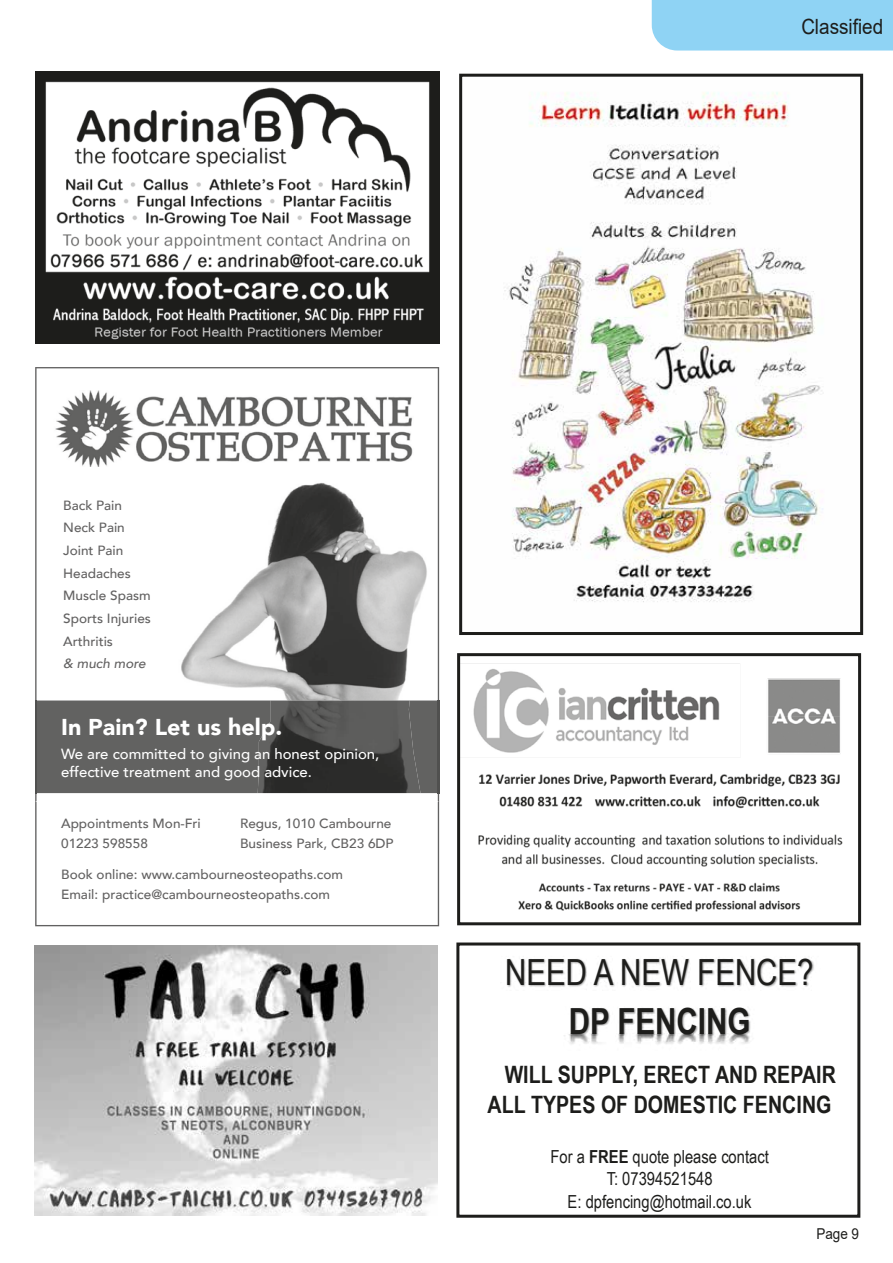
<style>
.page{position:relative;width:893px;height:1263px;background:#fff}
.page>*{position:absolute;margin:0;border:0;box-sizing:border-box;transform-origin:0 0}
.t1{font:36px "Arial Narrow";color:#1d1d1b}
.t2{font:700 36px "Arial Narrow";color:#1d1d1b}
.t3{font:700 24px/29.7px "Arial Narrow";color:#1d1d1b;text-align:right}
.t4{font:900 22.95px "Avenir";color:#fff}
.t5{font:21px "Arial";color:#1d1d1b;scale:.9 1}
.t6{font:18px/22.2px "Arial Narrow";color:#1d1d1b;text-align:center}
.t7{font:15px "Arial";color:#1d1d1b;scale:.9 1}
.t8{font:500 14.7px/18.6px "Avenir";color:#fff}
.t9{font:500 13.35px/22.6px "Avenir";color:#626161}
.t10{font:italic 500 13.35px "Avenir";color:#626161}
.s1{font-weight:700}
</style>
<div class="page">
<div style="left:652px;top:0;width:241px;height:51px;background:#8fd3f4"></div>
<img style="left:35px;top:72px;width:404px;height:272px">
<svg style="left:35px;top:367px;width:404px;height:435px"></svg>
<svg style="left:35px;top:802px;width:404px;height:124px"></svg>
<img style="left:176px;top:476px;width:259px;height:224px">
<div style="left:420px;top:700px;width:18px;height:93px;background:#626261"></div>
<hr style="left:438px;top:700px;width:1px;height:93px;background:#50504f">
<div style="left:37px;top:700px;width:221px;height:93px;background:#626261"></div>
<hr style="left:35px;top:700px;width:2px;height:93px;background:#50504f">
<img style="left:258px;top:700px;width:162px;height:93px">
<img style="left:52px;top:390px;width:367px;height:76px">
<img style="left:34px;top:946px;width:404px;height:270px">
<img style="left:504px;top:92px;width:319px;height:510px">
<div style="left:459px;top:74px;width:404px;height:561px;border:3px solid #1d1d1b"></div>
<img style="left:461px;top:663px;width:382px;height:249px">
<div style="left:457px;top:653px;width:404px;height:272px;border:3px solid #1d1d1b"></div>
<img style="left:507px;top:958px;width:307px;height:29px">
<img style="left:564px;top:1007px;width:166px;height:37px">
<img style="left:730px;top:1008px;width:21px;height:36px">
<div style="left:456px;top:942px;width:404px;height:276px;border:3px solid #1d1d1b"></div>
<h3 class="t5" style="left:801px;top:12px;width:93px">Classified</h3>
<p class="t9" style="left:63px;top:493px;width:89px">Back Pain<br>Neck Pain<br>Joint Pain<br>Headaches<br>Muscle Spasm<br>Sports Injuries<br>Arthritis</p>
<p class="t10" style="left:63px;top:656px;width:84px">&amp; much more</p>
<h3 class="t4" style="left:61px;top:708px;width:223px">In Pain? Let us help.</h3>
<p class="t8" style="left:61px;top:743px;width:320px">We are committed to giving an honest opinion, effective treatment and good advice.</p>
<p class="t9" style="left:61px;top:812px;width:141px;line-height:20px">Appointments Mon-Fri<br>01223 598558</p>
<p class="t9" style="left:240px;top:812px;width:155px;line-height:20px">Regus, 1010 Cambourne<br>Business Park, CB23 6DP</p>
<p class="t9" style="left:61px;top:864px;width:283px;line-height:20px">Book online: www.cambourneosteopaths.com<br>Email: practice@cambourneosteopaths.com</p>
<h1 class="t1" style="left:505px;top:946px;width:310px">NEED A NEW FENCE?</h1>
<h1 class="t2" style="left:569px;top:994px;width:183px">DP FENCING</h1>
<h2 class="t3" style="left:488px;top:1059px;width:350px">WILL SUPPLY, ERECT AND REPAIR<br>ALL TYPES OF DOMESTIC FENCING</h2>
<h3 class="t6" style="left:550px;top:1145px;width:220px">For a <span class="s1">FREE</span> quote please contact<br>T: 07394521548<br>E: dpfencing@hotmail.co.uk</h3>
<p class="t7" style="left:816px;top:1223px;width:49px">Page 9</p>
</div>
